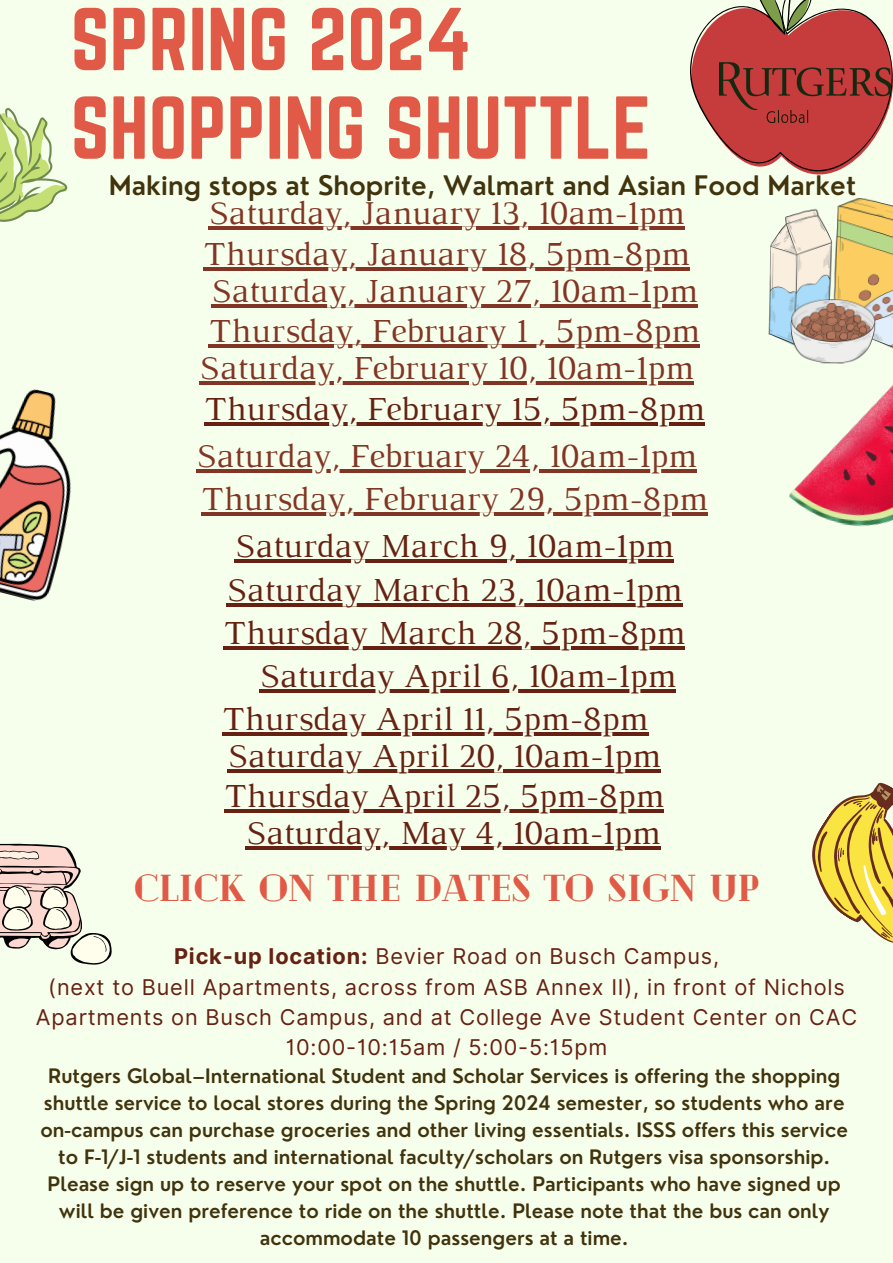
<style>
.page{position:relative;width:893px;height:1263px;background:#f6ffeb}
.page>*{position:absolute;margin:0;border:0;box-sizing:border-box;transform-origin:0 0}
.t1{font:78px/88.6px "Norwester";color:#e05a47}
.t2{font:900 37.5px "Cheque";color:#e05a47}
.t3{font:34.35px "Luthier";color:#662113}
.t4{font:34.35px "Luthier";color:#823525}
.t5{font:33.97px "Luthier";color:#823525}
.t6{font:600 26.25px "Nourd";color:#40330d}
.t7{font:21.75px/30.4px "Inter";letter-spacing:.04em;color:#662113;text-align:center}
.t8{font:600 19.42px/27px "Nourd";color:#40330d;text-align:center}
.s1{font-weight:700}
</style>
<div class="page">
<svg style="left:812px;top:782px;width:81px;height:161px"></svg>
<img style="left:768px;top:198px;width:125px;height:157px">
<svg style="left:0;top:844px;width:112px;height:121px"></svg>
<img style="left:0;top:389px;width:71px;height:212px">
<img style="left:789px;top:355px;width:104px;height:172px">
<hr style="left:203px;top:268px;width:487px;height:3px;background:#823525">
<hr style="left:208px;top:227px;width:477px;height:3px;background:#823525">
<hr style="left:211px;top:304px;width:487px;height:3px;background:#823525">
<hr style="left:209px;top:345px;width:491px;height:3px;background:#823525">
<hr style="left:199px;top:381px;width:495px;height:4px;background:#823525">
<hr style="left:204px;top:422px;width:501px;height:3px;background:#662113">
<hr style="left:196px;top:469px;width:501px;height:4px;background:#823525">
<hr style="left:201px;top:512px;width:507px;height:4px;background:#823525">
<hr style="left:235px;top:560px;width:439px;height:3px;background:#662113">
<hr style="left:226px;top:603px;width:456px;height:3px;background:#662113">
<hr style="left:223px;top:646px;width:462px;height:3px;background:#662113">
<hr style="left:259px;top:689px;width:417px;height:4px;background:#662113">
<hr style="left:222px;top:732px;width:426px;height:4px;background:#662113">
<svg style="left:0;top:108px;width:68px;height:114px"></svg>
<svg style="left:690px;top:0;width:203px;height:175px"></svg>
<img style="left:719px;top:62px;width:172px;height:60px">
<hr style="left:227px;top:769px;width:434px;height:3px;background:#662113">
<hr style="left:224px;top:809px;width:440px;height:3px;background:#662113">
<hr style="left:246px;top:846px;width:415px;height:4px;background:#662113">
<h1 class="t1" style="left:71px;top:-5px;width:582px">SPRING 2024<br>SHOPPING SHUTTLE</h1>
<h2 class="t6" style="left:109px;top:169px;width:748px">Making stops at Shoprite, Walmart and Asian Food Market</h2>
<h2 class="t5" style="left:208px;top:201px;width:478px">Saturday, January 13, 10am-1pm</h2>
<h2 class="t4" style="left:203px;top:242px;width:488px">Thursday, January 18, 5pm-8pm</h2>
<h2 class="t4" style="left:211px;top:278px;width:488px">Saturday, January 27, 10am-1pm</h2>
<p class="t4" style="left:209px;top:319px;width:492px">Thursday, February 1 , 5pm-8pm</p>
<p class="t4" style="left:199px;top:355px;width:496px">Saturday, February 10, 10am-1pm</p>
<h2 class="t3" style="left:204px;top:396px;width:502px">Thursday, February 15, 5pm-8pm</h2>
<h2 class="t4" style="left:196px;top:443px;width:502px">Saturday, February 24, 10am-1pm</h2>
<h2 class="t4" style="left:201px;top:486px;width:508px">Thursday, February 29, 5pm-8pm</h2>
<h2 class="t3" style="left:235px;top:534px;width:441px">Saturday March 9, 10am-1pm</h2>
<h2 class="t3" style="left:226px;top:577px;width:457px">Saturday March 23, 10am-1pm</h2>
<h2 class="t3" style="left:223px;top:620px;width:463px">Thursday March 28, 5pm-8pm</h2>
<h2 class="t3" style="left:259px;top:663px;width:418px">Saturday April 6, 10am-1pm</h2>
<h2 class="t3" style="left:222px;top:706px;width:427px">Thursday April 11, 5pm-8pm</h2>
<h2 class="t3" style="left:227px;top:743px;width:435px">Saturday April 20, 10am-1pm</h2>
<p class="t3" style="left:224px;top:783px;width:441px">Thursday April 25, 5pm-8pm</p>
<h2 class="t3" style="left:246px;top:820px;width:416px">Saturday, May 4, 10am-1pm</h2>
<p class="t2" style="left:134px;top:863px;width:626px">CLICK ON THE DATES TO SIGN UP</p>
<p class="t7" style="left:36px;top:941px;width:822px"><span class="s1">Pick-up location:</span> Bevier Road on Busch Campus,<br>(next to Buell Apartments, across from ASB Annex II), in front of Nichols Apartments on Busch Campus, and at College Ave Student Center on CAC 10:00-10:15am / 5:00-5:15pm</p>
<h2 class="t8" style="left:41px;top:1062px;width:809px">Rutgers Global–International Student and Scholar Services is offering the shopping shuttle service to local stores during the Spring 2024 semester, so students who are on-campus can purchase groceries and other living essentials. ISSS offers this service to F-1/J-1 students and international faculty/scholars on Rutgers visa sponsorship.<br>Please sign up to reserve your spot on the shuttle. Participants who have signed up will be given preference to ride on the shuttle. Please note that the bus can only accommodate 10 passengers at a time.</h2>
</div>
